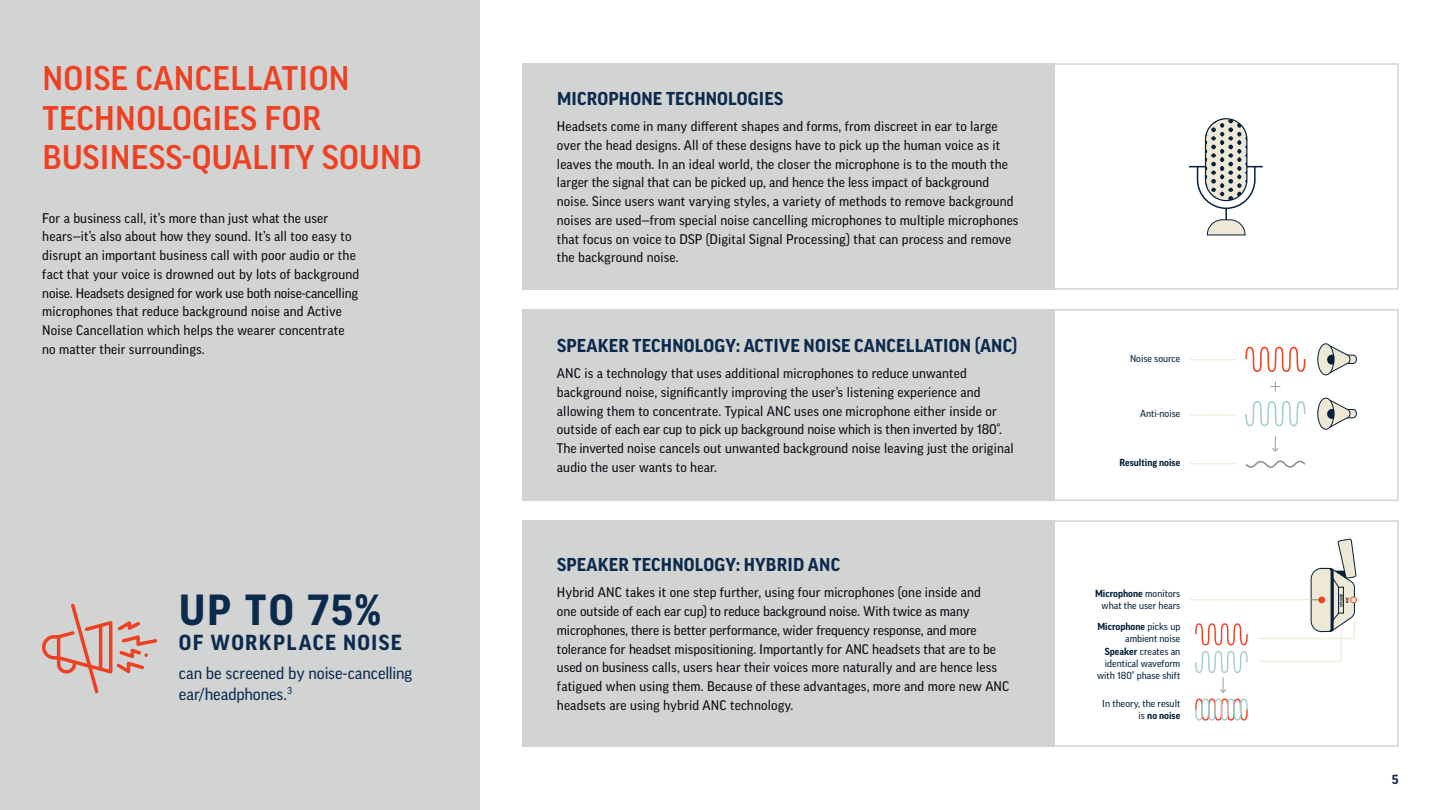
<style>
.page{position:relative;width:1441px;height:810px;background:#fff}
.page>*{position:absolute;margin:0;border:0;box-sizing:border-box;transform-origin:0 0}
.t1{font:700 42px "Good Pro";color:#0c2a4c}
.t2{font:500 33px/39.6px "Good Pro";letter-spacing:.01em;color:#ef4022}
.t3{font:700 21px "Good Pro";letter-spacing:.06em;color:#0c2a4c}
.t4{font:700 18px "Good Pro";letter-spacing:.01em;color:#0c2a4c}
.t5{font:16.5px/21px "Good Pro News";letter-spacing:-.005em;color:#0c2a4c}
.t6{font:13.5px/18.8px "Good Pro News";letter-spacing:.01em;color:#0b0a11}
.t7{font:700 12.75px "Good Pro";color:#0c2a4c}
.t8{font:9.9px/11.9px "Good Pro News";color:#052039;text-align:right}
.t9{font:700 9.9px "Good Pro";color:#052039}
.t10{font:700 condensed 4.5px/6px "Good Headline Pro";color:#231f20;text-align:center}
.s1{font-family:"Good Pro";font-weight:700}
</style>
<div class="page">
<div style="left:1052px;top:309px;width:346px;height:192px;border:2px solid #d2d3d3"></div>
<div style="left:1052px;top:63px;width:346px;height:227px;border:2px solid #d2d3d3"></div>
<div style="left:1052px;top:520px;width:346px;height:227px;border:2px solid #d2d3d3"></div>
<div style="left:0;top:0;width:480px;height:810px;background:#d2d3d3"></div>
<div style="left:522px;top:63px;width:532px;height:227px;background:#d2d3d3"></div>
<div style="left:522px;top:520px;width:532px;height:227px;background:#d2d3d3"></div>
<div style="left:522px;top:309px;width:532px;height:192px;background:#d2d3d3"></div>
<hr style="left:1189px;top:599px;width:130px;height:1px;background:#eee9d6">
<svg style="left:1195px;top:623px;width:53px;height:98px"></svg>
<svg style="left:1245px;top:346px;width:60px;height:26px"></svg>
<svg style="left:1245px;top:401px;width:60px;height:26px"></svg>
<div style="left:1317px;top:398px;width:16px;height:31px;background:#eee9d6;border-radius:50%"></div>
<div style="left:1317px;top:398px;width:16px;height:32px;border:1px solid #052039;border-radius:50%"></div>
<svg style="left:1326px;top:399px;width:31px;height:29px"></svg>
<div style="left:1317px;top:344px;width:16px;height:31px;background:#eee9d6;border-radius:50%"></div>
<div style="left:1317px;top:343px;width:16px;height:32px;border:1px solid #052039;border-radius:50%"></div>
<svg style="left:1326px;top:345px;width:31px;height:29px"></svg>
<svg style="left:1245px;top:436px;width:61px;height:32px"></svg>
<svg style="left:1270px;top:382px;width:10px;height:10px"></svg>
<hr style="left:1189px;top:359px;width:46px;height:1px;background:#eee9d6">
<hr style="left:1189px;top:414px;width:46px;height:1px;background:#eee9d6">
<hr style="left:1189px;top:463px;width:46px;height:1px;background:#eee9d6">
<hr style="left:1188px;top:166px;width:74px;height:1px;background:#052039">
<svg style="left:1195px;top:119px;width:61px;height:117px"></svg>
<svg style="left:1257px;top:538px;width:99px;height:124px"></svg>
<svg style="left:42px;top:604px;width:115px;height:89px"></svg>
<p class="t2" style="left:42px;top:59px;width:381px">NOISE CANCELLATION<br>TECHNOLOGIES FOR<br>BUSINESS-QUALITY SOUND</p>
<p class="t6" style="left:42px;top:208px;width:318px">For a business call, it’s more than just what the user hears—it’s also about how they sound. It’s all too easy to disrupt an important business call with poor audio or the fact that your voice is drowned out by lots of background noise. Headsets designed for work use both noise-cancelling microphones that reduce background noise and Active Noise Cancellation which helps the wearer concentrate no matter their surroundings.</p>
<p class="t1" style="left:179px;top:586px;width:203px">UP TO 75%</p>
<p class="t3" style="left:179px;top:631px;width:224px">OF WORKPLACE NOISE</p>
<p class="t5" style="left:179px;top:662px;width:235px">can be screened by noise-cancelling ear/headphones.<sup>3</sup></p>
<p class="t4" style="left:557px;top:88px;width:228px">MICROPHONE TECHNOLOGIES</p>
<p class="t6" style="left:557px;top:117px;width:463px">Headsets come in many different shapes and forms, from discreet in ear to large over the head designs. All of these designs have to pick up the human voice as it leaves the mouth. In an ideal world, the closer the microphone is to the mouth the larger the signal that can be picked up, and hence the less impact of background noise. Since users want varying styles, a variety of methods to remove background noises are used—from special noise cancelling microphones to multiple microphones that focus on voice to DSP (Digital Signal Processing) that can process and remove the background noise.</p>
<p class="t4" style="left:557px;top:335px;width:462px">SPEAKER TECHNOLOGY: ACTIVE NOISE CANCELLATION (ANC)</p>
<p class="t6" style="left:557px;top:364px;width:458px">ANC is a technology that uses additional microphones to reduce unwanted background noise, significantly improving the user’s listening experience and allowing them to concentrate. Typical ANC uses one microphone either inside or outside of each ear cup to pick up background noise which is then inverted by 180°.<br>The inverted noise cancels out unwanted background noise leaving just the original audio the user wants to hear.</p>
<p class="t4" style="left:557px;top:555px;width:284px">SPEAKER TECHNOLOGY: HYBRID ANC</p>
<p class="t6" style="left:557px;top:583px;width:454px">Hybrid ANC takes it one step further, using four microphones (one inside and<br>one outside of each ear cup) to reduce background noise. With twice as many microphones, there is better performance, wider frequency response, and more tolerance for headset mispositioning. Importantly for ANC headsets that are to be used on business calls, users hear their voices more naturally and are hence less fatigued when using them. Because of these advantages, more and more new ANC headsets are using hybrid ANC technology.</p>
<p class="t8" style="left:1129px;top:353px;width:52px">Noise source</p>
<p class="t8" style="left:1140px;top:408px;width:42px">Anti-noise</p>
<p class="t9" style="left:1119px;top:457px;width:62px">Resulting noise</p>
<p class="t8" style="left:1094px;top:588px;width:87px"><span class="s1">Microphone</span> monitors what the user hears</p>
<p class="t8" style="left:1097px;top:621px;width:84px"><span class="s1">Microphone</span> picks up ambient noise</p>
<p class="t8" style="left:1096px;top:646px;width:85px"><span class="s1">Speaker</span> creates an identical waveform with 180° phase shift</p>
<p class="t8" style="left:1102px;top:698px;width:80px">In theory, the result is <span class="s1">no noise</span></p>
<p class="t10" style="left:1338px;top:607px;width:14px;rotate:-90deg">SPEAKER<br>MIC</p>
<p class="t7" style="left:1391px;top:773px;width:8px">5</p>
</div>
